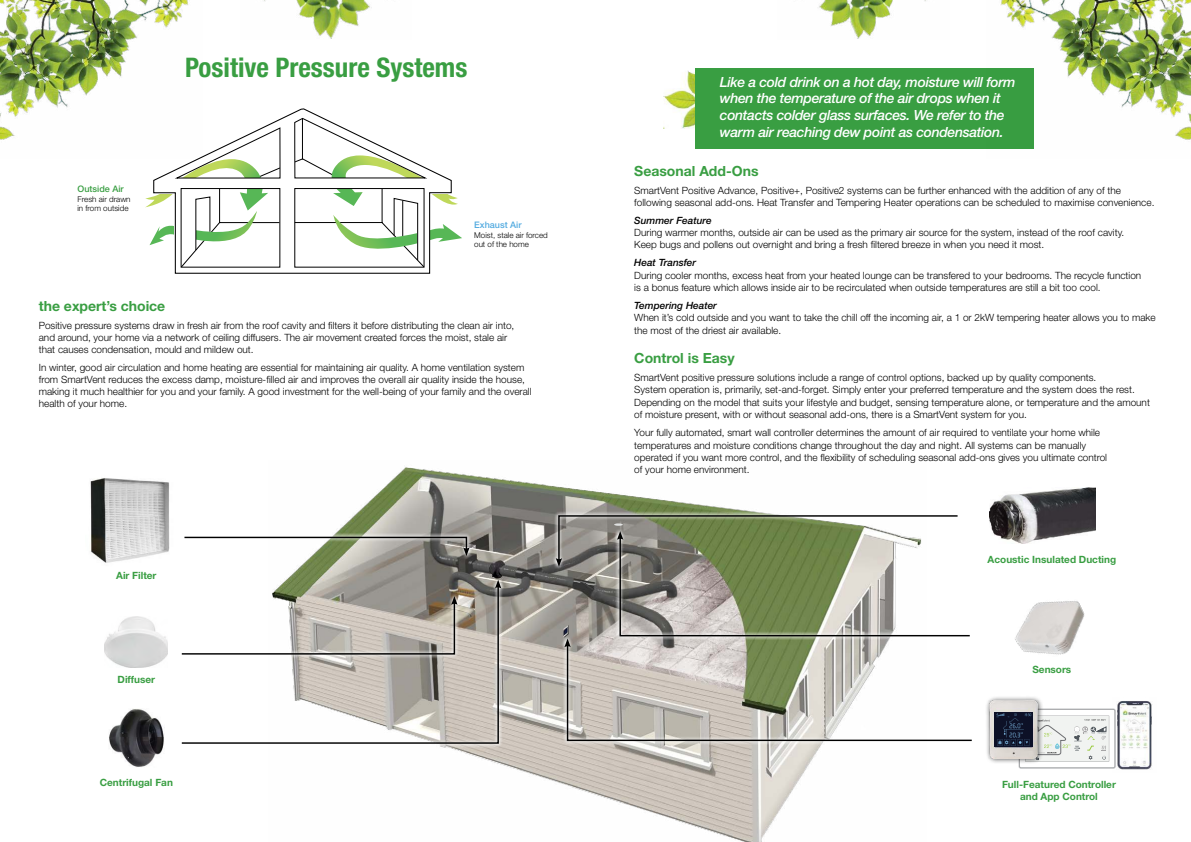
<style>
.page{position:relative;width:1191px;height:842px;background:#fff}
.page>*{position:absolute;margin:0;border:0;box-sizing:border-box;transform-origin:0 0}
.t1{font:700 condensed 27px "Helvetica Neue";color:#399e42}
.t2{font:italic 500 14px/16.8px "Helvetica Neue";letter-spacing:-.025em;color:#fff}
.t3{font:700 14px "Helvetica Neue";color:#399e42}
.t4{font:300 10px/12.5px "Helvetica Neue";color:#000}
.t5{font:700 10px/12px "Helvetica Neue";color:#399e42;text-align:center}
.t6{font:italic 500 10px "Helvetica Neue";color:#000}
.t7{font:500 9px "Helvetica Neue";color:#399e42}
.t8{font:500 9px "Helvetica Neue";color:#53abe0}
.t9{font:300 8px/9.6px "Helvetica Neue";color:#000}
</style>
<div class="page">
<img style="left:290px;top:467px;width:531px;height:375px">
<img style="left:90px;top:478px;width:80px;height:85px">
<img style="left:109px;top:709px;width:55px;height:58px">
<img style="left:989px;top:488px;width:106px;height:55px">
<img style="left:105px;top:616px;width:63px;height:52px">
<svg style="left:282px;top:576px;width:222px;height:171px"></svg>
<svg style="left:181px;top:584px;width:318px;height:160px"></svg>
<svg style="left:495px;top:580px;width:6px;height:8px"></svg>
<svg style="left:552px;top:511px;width:269px;height:59px"></svg>
<svg style="left:290px;top:532px;width:183px;height:1px"></svg>
<svg style="left:290px;top:533px;width:183px;height:26px"></svg>
<svg style="left:184px;top:536px;width:285px;height:20px"></svg>
<img style="left:663px;top:71px;width:32px;height:57px">
<div style="left:695px;top:68px;width:339px;height:80px;background:#399e42"></div>
<svg style="left:561px;top:647px;width:262px;height:98px"></svg>
<svg style="left:566px;top:647px;width:406px;height:95px"></svg>
<svg style="left:556px;top:514px;width:414px;height:133px"></svg>
<svg style="left:153px;top:108px;width:299px;height:166px"></svg>
<div style="left:294px;top:188px;width:130px;height:79px;border:1px solid #000"></div>
<img style="left:819px;top:0;width:107px;height:39px">
<img style="left:986px;top:0;width:205px;height:149px">
<img style="left:264px;top:0;width:108px;height:39px">
<img style="left:0;top:0;width:203px;height:159px">
<svg style="left:1019px;top:709px;width:95px;height:59px"></svg>
<div style="left:1019px;top:709px;width:95px;height:59px;border:1px solid #a7a9ab;border-radius:2px"></div>
<div style="left:984px;top:695px;width:59px;height:69px;background:#000;opacity:.75"></div>
<img style="left:988px;top:700px;width:8px;height:58px">
<div style="left:994px;top:712px;width:38px;height:35px;background:#0d1127"></div>
<svg style="left:996px;top:695px;width:113px;height:66px"></svg>
<img style="left:1015px;top:601px;width:70px;height:54px">
<img style="left:1112px;top:701px;width:40px;height:69px">
<p class="t7" style="left:77px;top:183px;width:48px">Outside Air</p>
<p class="t9" style="left:77px;top:194px;width:55px">Fresh air drawn in from outside</p>
<h1 class="t1" style="left:185px;top:51px;width:284px">Positive Pressure Systems</h1>
<p class="t8" style="left:474px;top:219px;width:49px">Exhaust Air</p>
<p class="t9" style="left:474px;top:230px;width:75px">Moist, stale air forced out of the home</p>
<h2 class="t3" style="left:39px;top:297px;width:128px">the expert’s choice</h2>
<p class="t4" style="left:39px;top:319px;width:477px;line-height:12px">Positive pressure systems draw in fresh air from the roof cavity and filters it before distributing the clean air into, and around, your home via a network of ceiling diffusers. The air movement created forces the moist, stale air that causes condensation, mould and mildew out.</p>
<p class="t4" style="left:39px;top:361px;width:494px;line-height:12px">In winter, good air circulation and home heating are essential for maintaining air quality. A home ventilation system from SmartVent reduces the excess damp, moisture-filled air and improves the overall air quality inside the house, making it much healthier for you and your family. A good investment for the well-being of your family and the overall health of your home.</p>
<p class="t5" style="left:116px;top:569px;width:42px">Air Filter</p>
<p class="t5" style="left:118px;top:673px;width:39px">Diffuser</p>
<p class="t5" style="left:100px;top:776px;width:75px">Centrifugal Fan</p>
<h2 class="t2" style="left:720px;top:73px;width:297px">Like a cold drink on a hot day, moisture will form when the temperature of the air drops when it contacts colder glass surfaces. We refer to the warm air reaching dew point as condensation.</h2>
<h2 class="t3" style="left:634px;top:162px;width:126px">Seasonal Add-Ons</h2>
<p class="t4" style="left:634px;top:184px;width:521px;line-height:12px">SmartVent Positive Advance, Positive+, Positive2 systems can be further enhanced with the addition of any of the following seasonal add-ons. Heat Transfer and Tempering Heater operations can be scheduled to maximise convenience.</p>
<p class="t6" style="left:634px;top:215px;width:79px">Summer Feature</p>
<p class="t4" style="left:634px;top:226px;width:491px;line-height:12px">During warmer months, outside air can be used as the primary air source for the system, instead of the roof cavity.<br>Keep bugs and pollens out overnight and bring a fresh filtered breeze in when you need it most.</p>
<p class="t6" style="left:634px;top:257px;width:63px">Heat Transfer</p>
<p class="t4" style="left:634px;top:268px;width:508px">During cooler months, excess heat from your heated lounge can be transfered to your bedrooms. The recycle function is a bonus feature which allows inside air to be recirculated when outside temperatures are still a bit too cool.</p>
<p class="t6" style="left:634px;top:299px;width:84px">Tempering Heater</p>
<p class="t4" style="left:634px;top:311px;width:523px">When it’s cold outside and you want to take the chill off the incoming air, a 1 or 2kW tempering heater allows you to make the most of the driest air available.</p>
<h2 class="t3" style="left:634px;top:349px;width:102px">Control is Easy</h2>
<p class="t4" style="left:634px;top:371px;width:517px">SmartVent positive pressure solutions include a range of control options, backed up by quality components.<br>System operation is, primarily, set-and-forget. Simply enter your preferred temperature and the system does the rest.<br>Depending on the model that suits your lifestyle and budget, sensing temperature alone, or temperature and the amount of moisture present, with or without seasonal add-ons, there is a SmartVent system for you.</p>
<p class="t4" style="left:634px;top:426px;width:474px">Your fully automated, smart wall controller determines the amount of air required to ventilate your home while temperatures and moisture conditions change throughout the day and night. All systems can be manually operated if you want more control, and the flexibility of scheduling seasonal add-ons gives you ultimate control of your home environment.</p>
<p class="t5" style="left:987px;top:553px;width:130px">Acoustic Insulated Ducting</p>
<p class="t5" style="left:1032px;top:663px;width:40px">Sensors</p>
<p class="t5" style="left:1002px;top:778px;width:115px">Full-Featured Controller and App Control</p>
</div>
